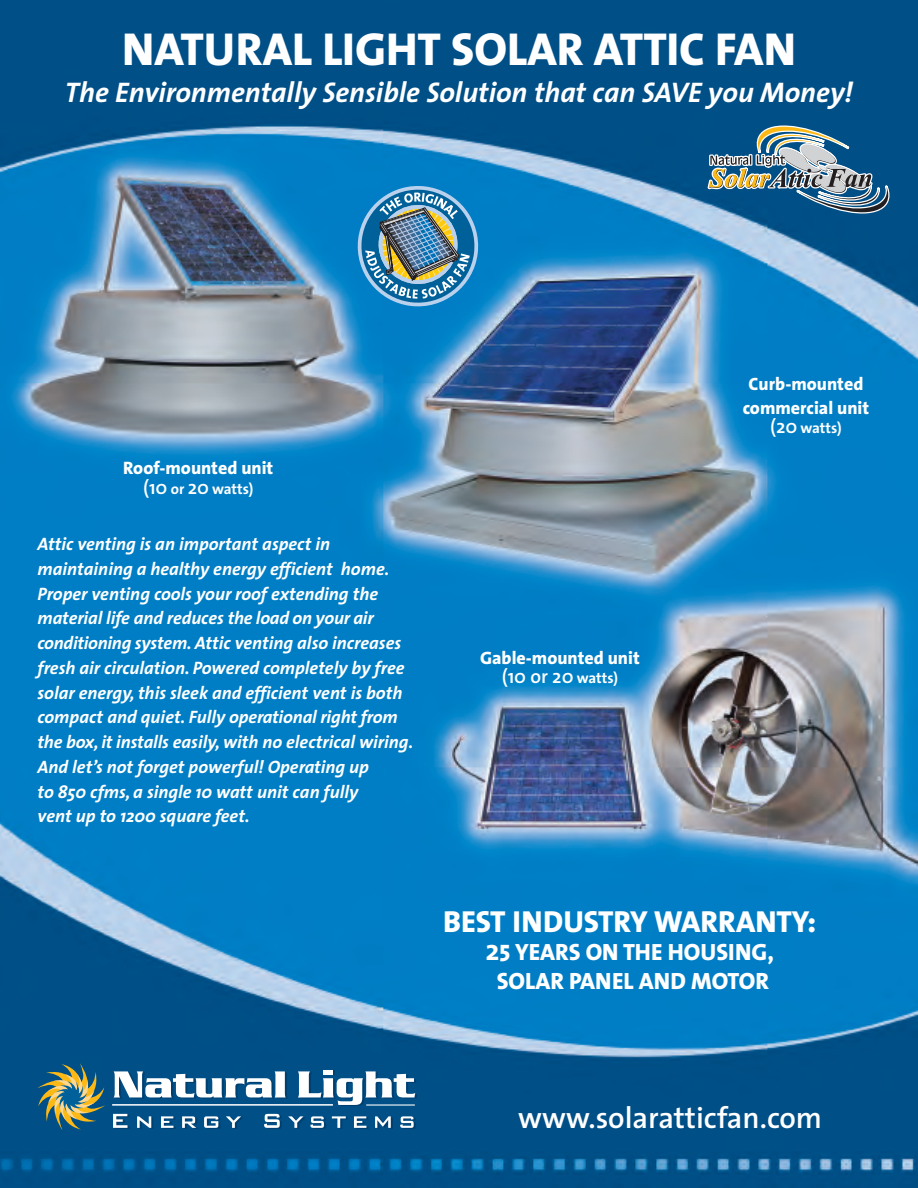
<style>
.page{position:relative;width:918px;height:1188px;background:#fff}
.page>*{position:absolute;margin:0;border:0;box-sizing:border-box;transform-origin:0 0}
.t1{font:800 46.5px "The Sans";color:#fff}
.t2{font:800 30.6px "The Sans";color:#fff}
.t3{font:600 30px "The Sans";color:#fff}
.t4{font:italic 700 28.5px "The Sans";color:#fff}
.t5{font:800 23.55px/28.5px "The Sans";color:#fff;text-align:center}
.t6{font:600 19.5px "The Sans";color:#fff}
.t7{font:italic 700 18px/24.8px "The Sans";color:#fff}
.t8{font:800 18px/24px "The Sans";color:#fff;text-align:center}
.t9{font:700 15px "The Sans";color:#fff}
.s1{font-weight:600;font-size:19.5px}
.s2{font-weight:700;font-size:15px}
.s3{font-weight:700;font-size:29.25px}
</style>
<div class="page">
<img style="left:0;top:0;width:918px;height:1188px">
<svg style="left:37px;top:1063px;width:68px;height:67px;background:#55786f"></svg>
<hr style="left:112px;top:1104px;width:221px;height:1px;background:#fff">
<svg style="left:113px;top:1114px;width:17px;height:15px"></svg>
<svg style="left:137px;top:1116px;width:16px;height:13px"></svg>
<svg style="left:161px;top:1116px;width:15px;height:13px"></svg>
<svg style="left:182px;top:1116px;width:16px;height:13px"></svg>
<svg style="left:204px;top:1116px;width:39px;height:13px"></svg>
<svg style="left:264px;top:1114px;width:18px;height:15px"></svg>
<svg style="left:288px;top:1116px;width:38px;height:13px"></svg>
<svg style="left:332px;top:1116px;width:16px;height:13px"></svg>
<svg style="left:354px;top:1116px;width:15px;height:13px"></svg>
<svg style="left:375px;top:1116px;width:18px;height:13px"></svg>
<svg style="left:400px;top:1116px;width:16px;height:13px"></svg>
<svg style="left:114px;top:1071px;width:174px;height:28px"></svg>
<svg style="left:298px;top:1071px;width:119px;height:35px"></svg>
<div style="left:324px;top:1070px;width:9px;height:5px;background:#fff"></div>
<svg style="left:708px;top:125px;width:182px;height:89px;background:#507c95"></svg>
<svg style="left:358px;top:186px;width:120px;height:120px;background:#4f8cac"></svg>
<h1 class="t1" style="left:122px;top:31px;width:675px">NATURAL LIGHT SOLAR ATTIC FAN</h1>
<h3 class="t4" style="left:65px;top:82px;width:790px">The Environmentally Sensible Solution that can SAVE you Money!</h3>
<p class="t8" style="left:123px;top:458px;width:152px">Roof-mounted unit</p>
<p class="t9" style="left:143px;top:483px;width:112px"><span class="s1">(10</span> or <span class="s1">20</span> watts)</p>
<p class="t7" style="left:38px;top:533px;width:377px">Attic venting is an important aspect in maintaining a healthy energy efficient home.<br>Proper venting cools your roof extending the material life and reduces the load on your air conditioning system. Attic venting also increases fresh air circulation. Powered completely by free solar energy, this sleek and efficient vent is both compact and quiet. Fully operational right from the box, it installs easily, with no electrical wiring.<br>And let’s not forget powerful! Operating up<br>to 850 cfms, a single 10 watt unit can fully<br>vent up to 1200 square feet.</p>
<p class="t8" style="left:480px;top:647px;width:161px">Gable-mounted unit</p>
<p class="t6" style="left:502px;top:669px;width:118px">(10 or 20 <span class="s2">watts)</span></p>
<p class="t8" style="left:743px;top:373px;width:128px">Curb-mounted commercial unit</p>
<p class="t9" style="left:770px;top:422px;width:73px"><span class="s1">(20</span> watts)</p>
<h2 class="t2" style="left:443px;top:909px;width:375px">BEST INDUSTRY WARRANTY:</h2>
<h3 class="t5" style="left:485px;top:940px;width:290px"><span class="s3">2</span>5 YEARS ON THE HOUSING,<br>SOLAR PANEL AND MOTOR</h3>
<h3 class="t3" style="left:518px;top:1106px;width:306px">www.solaratticfan.com</h3>
</div>
